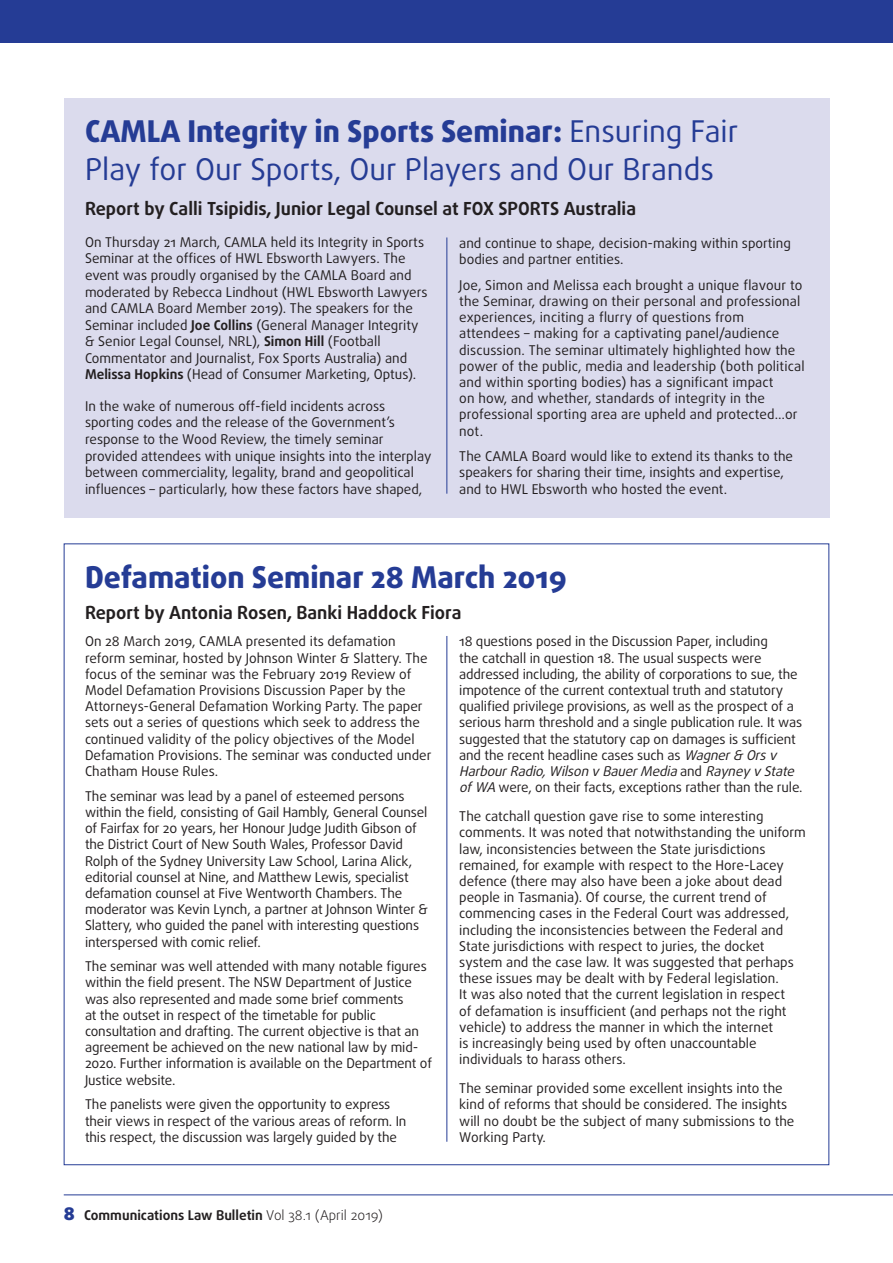
<style>
.page{position:relative;width:893px;height:1263px;background:#fff}
.page>*{position:absolute;margin:0;border:0;box-sizing:border-box;transform-origin:0 0}
.t1{font:30px/37.5px "Daxline Pro";color:#253c95}
.t2{font:800 30px "Daxline Pro";color:#253c95}
.t3{font:700 18px "Daxline Pro";color:#231f20}
.t4{font:13.5px/16.2px "Daxline Pro";color:#231f20}
.t5{font:700 13.5px "Daxline Pro";color:#231f20}
.s1{font-weight:800}
.s2{font-weight:700}
.s3{font-style:italic}
.s4{font-weight:900;font-size:18px;color:#253c95}
.s5{font-weight:300}
</style>
<div class="page">
<hr style="left:64px;top:1195px;width:829px;height:1px;background:#253c95">
<div style="left:0;top:0;width:893px;height:43px;background:#253c95"></div>
<svg style="left:63px;top:543px;width:766px;height:623px"></svg>
<div style="left:64px;top:98px;width:765px;height:419px;background:#dbdbed"></div>
<hr style="left:446px;top:237px;width:1px;height:257px;background:#253c95">
<h1 class="t1" style="left:85px;top:115px;width:655px"><span class="s1">CAMLA Integrity in Sports Seminar:</span> Ensuring Fair<br>Play for Our Sports, Our Players and Our Brands</h1>
<h2 class="t3" style="left:85px;top:201px;width:552px">Report by Calli Tsipidis, Junior Legal Counsel at FOX SPORTS Australia</h2>
<p class="t4" style="left:85px;top:235px;width:344px">On Thursday 21 March, CAMLA held its Integrity in Sports Seminar at the offices of HWL Ebsworth Lawyers. The event was proudly organised by the CAMLA Board and moderated by Rebecca Lindhout (HWL Ebsworth Lawyers and CAMLA Board Member 2019). The speakers for the Seminar included <span class="s2">Joe Collins</span> (General Manager Integrity &amp; Senior Legal Counsel, NRL), <span class="s2">Simon Hill</span> (Football Commentator and Journalist, Fox Sports Australia) and <span class="s2">Melissa Hopkins</span> (Head of Consumer Marketing, Optus).</p>
<p class="t4" style="left:85px;top:399px;width:348px">In the wake of numerous off-field incidents across sporting codes and the release of the Government’s response to the Wood Review, the timely seminar provided attendees with unique insights into the interplay between commerciality, legality, brand and geopolitical influences – particularly, how these factors have shaped,</p>
<p class="t4" style="left:459px;top:236px;width:333px">and continue to shape, decision-making within sporting bodies and partner entities.</p>
<p class="t4" style="left:459px;top:278px;width:347px">Joe, Simon and Melissa each brought a unique flavour to the Seminar, drawing on their personal and professional experiences, inciting a flurry of questions from attendees – making for a captivating panel/audience discussion. The seminar ultimately highlighted how the power of the public, media and leadership (both political and within sporting bodies) has a significant impact<br>on how, and whether, standards of integrity in the professional sporting area are upheld and protected…or not.</p>
<p class="t4" style="left:459px;top:449px;width:335px">The CAMLA Board would like to extend its thanks to the speakers for sharing their time, insights and expertise, and to HWL Ebsworth who hosted the event.</p>
<h1 class="t2" style="left:85px;top:565px;width:483px">Defamation Seminar 28 March 2019</h1>
<h2 class="t3" style="left:85px;top:605px;width:378px">Report by Antonia Rosen, Banki Haddock Fiora</h2>
<p class="t4" style="left:459px;top:634px;width:345px">18 questions posed in the Discussion Paper, including<br>the catchall in question 18. The usual suspects were addressed including, the ability of corporations to sue, the impotence of the current contextual truth and statutory qualified privilege provisions, as well as the prospect of a serious harm threshold and a single publication rule. It was suggested that the statutory cap on damages is sufficient and the recent headline cases such as <span class="s3">Wagner&amp; Ors v HarbourRadio,Wilson v BauerMedia</span> a n d <span class="s3">Rayney v State ofWA</span> were, on their facts, exceptions rather than the rule.</p>
<p class="t4" style="left:459px;top:809px;width:348px">The catchall question gave rise to some interesting comments. It was noted that notwithstanding the uniform law, inconsistencies between the State jurisdictions remained, for example with respect to the Hore-Lacey defence (there may also have been a joke about dead people in Tasmania). Of course, the current trend of commencing cases in the Federal Court was addressed, including the inconsistencies between the Federal and State jurisdictions with respect to juries, the docket system and the case law. It was suggested that perhaps these issues may be dealt with by Federal legislation.<br>It was also noted that the current legislation in respect<br>of defamation is insufficient (and perhaps not the right vehicle) to address the manner in which the internet<br>is increasingly being used by often unaccountable individuals to harass others.</p>
<p class="t4" style="left:459px;top:1081px;width:337px">The seminar provided some excellent insights into the kind of reforms that should be considered. The insights will no doubt be the subject of many submissions to the Working Party.</p>
<p class="t4" style="left:85px;top:634px;width:348px">On 28 March 2019, CAMLA presented its defamation reform seminar, hosted by Johnson Winter &amp; Slattery. The focus of the seminar was the February 2019 Review of Model Defamation Provisions Discussion Paper by the Attorneys-General Defamation Working Party. The paper sets out a series of questions which seek to address the continued validity of the policy objectives of the Model Defamation Provisions. The seminar was conducted under Chatham House Rules.</p>
<p class="t4" style="left:85px;top:789px;width:345px">The seminar was lead by a panel of esteemed persons within the field, consisting of Gail Hambly, General Counsel of Fairfax for 20 years, her Honour Judge Judith Gibson of the District Court of New South Wales, Professor David Rolph of the Sydney University Law School, Larina Alick, editorial counsel at Nine, and Matthew Lewis, specialist defamation counsel at Five Wentworth Chambers. The moderator was Kevin Lynch, a partner at Johnson Winter &amp; Slattery, who guided the panel with interesting questions interspersed with comic relief.</p>
<p class="t4" style="left:85px;top:959px;width:349px">The seminar was well attended with many notable figures within the field present. The NSW Department of Justice was also represented and made some brief comments<br>at the outset in respect of the timetable for public consultation and drafting. The current objective is that an agreement be achieved on the new national law by mid-2020. Further information is available on the Department of Justice website.</p>
<p class="t4" style="left:85px;top:1097px;width:323px">The panelists were given the opportunity to express their views in respect of the various areas of reform. In this respect, the discussion was largely guided by the</p>
<p class="t5" style="left:64px;top:1209px;width:321px"><span class="s4">8</span> Communications Law Bulletin <span class="s5">Vol 38.1 (April 2019)</span></p>
</div>
